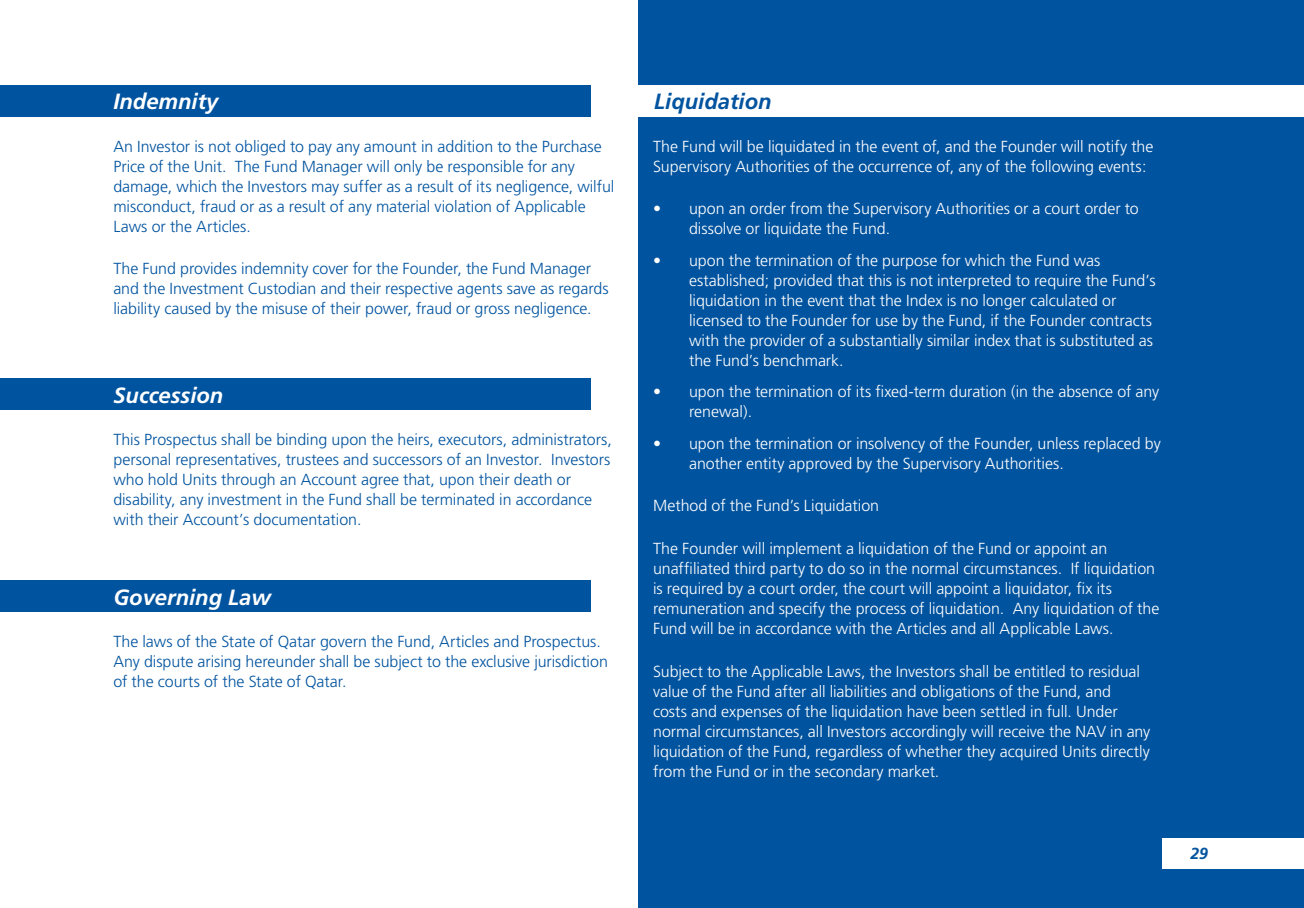
<style>
.page{position:relative;width:1304px;height:908px;background:#fff}
.page>*{position:absolute;margin:0;border:0;box-sizing:border-box;transform-origin:0 0}
.t1{font:italic 700 22px "Frutiger";color:#fff}
.t2{font:italic 700 22px "Frutiger";color:#00539f}
.t3{font:300 16px/20px "Frutiger";letter-spacing:-.005em;color:#fff}
.t4{font:300 16px/20px "Frutiger";letter-spacing:-.005em;color:#00539f}
.t5{font:italic 700 16px "Frutiger";color:#04549f}
</style>
<div class="page">
<div style="left:638px;top:0;width:666px;height:907px;background:#00539f"></div>
<div style="left:598px;top:85px;width:706px;height:31px;background:#fff"></div>
<div style="left:0;top:85px;width:591px;height:31px;background:#00539f"></div>
<div style="left:0;top:378px;width:591px;height:31px;background:#00539f"></div>
<div style="left:0;top:580px;width:591px;height:31px;background:#00539f"></div>
<div style="left:1162px;top:837px;width:142px;height:30px;background:#fff"></div>
<h1 class="t1" style="left:113px;top:89px;width:107px">Indemnity</h1>
<h1 class="t2" style="left:654px;top:89px;width:119px">Liquidation</h1>
<p class="t4" style="left:113px;top:136px;width:502px">An Investor is not obliged to pay any amount in addition to the Purchase Price of the Unit. The Fund Manager will only be responsible for any damage, which the Investors may suffer as a result of its negligence, wilful misconduct, fraud or as a result of any material violation of Applicable Laws or the Articles.</p>
<p class="t4" style="left:113px;top:259px;width:497px">The Fund provides indemnity cover for the Founder, the Fund Manager and the Investment Custodian and their respective agents save as regards liability caused by the misuse of their power, fraud or gross negligence.</p>
<h1 class="t1" style="left:113px;top:382px;width:111px">Succession</h1>
<p class="t4" style="left:113px;top:429px;width:500px">This Prospectus shall be binding upon the heirs, executors, administrators, personal representatives, trustees and successors of an Investor. Investors who hold Units through an Account agree that, upon their death or disability, any investment in the Fund shall be terminated in accordance with their Account’s documentation.</p>
<h1 class="t1" style="left:113px;top:584px;width:159px">Governing Law</h1>
<p class="t4" style="left:113px;top:631px;width:496px">The laws of the State of Qatar govern the Fund, Articles and Prospectus.<br>Any dispute arising hereunder shall be subject to the exclusive jurisdiction of the courts of the State of Qatar.</p>
<p class="t3" style="left:653px;top:136px;width:502px">The Fund will be liquidated in the event of, and the Founder will notify the<br>Supervisory Authorities of the occurrence of, any of the following events:</p>
<p class="t3" style="left:689px;top:199px;width:451px;text-indent:-36px">• upon an order from the Supervisory Authorities or a court order to dissolve or liquidate the Fund.</p>
<p class="t3" style="left:689px;top:250px;width:468px;text-indent:-36px">• upon the termination of the purpose for which the Fund was established; provided that this is not interpreted to require the Fund’s liquidation in the event that the Index is no longer calculated or licensed to the Founder for use by the Fund, if the Founder contracts with the provider of a substantially similar index that is substituted as the Fund’s benchmark.</p>
<p class="t3" style="left:689px;top:381px;width:472px;text-indent:-36px">• upon the termination of its fixed-term duration (in the absence of any renewal).</p>
<p class="t3" style="left:689px;top:433px;width:473px;text-indent:-36px">• upon the termination or insolvency of the Founder, unless replaced by another entity approved by the Supervisory Authorities.</p>
<p class="t3" style="left:653px;top:495px;width:227px">Method of the Fund’s Liquidation</p>
<p class="t3" style="left:653px;top:538px;width:508px">The Founder will implement a liquidation of the Fund or appoint an unaffiliated third party to do so in the normal circumstances. If liquidation is required by a court order, the court will appoint a liquidator, fix its remuneration and specify the process of liquidation. Any liquidation of the Fund will be in accordance with the Articles and all Applicable Laws.</p>
<p class="t3" style="left:653px;top:661px;width:499px">Subject to the Applicable Laws, the Investors shall be entitled to residual value of the Fund after all liabilities and obligations of the Fund, and<br>costs and expenses of the liquidation have been settled in full. Under normal circumstances, all Investors accordingly will receive the NAV in any liquidation of the Fund, regardless of whether they acquired Units directly from the Fund or in the secondary market.</p>
<p class="t5" style="left:1190px;top:844px;width:19px">29</p>
</div>
